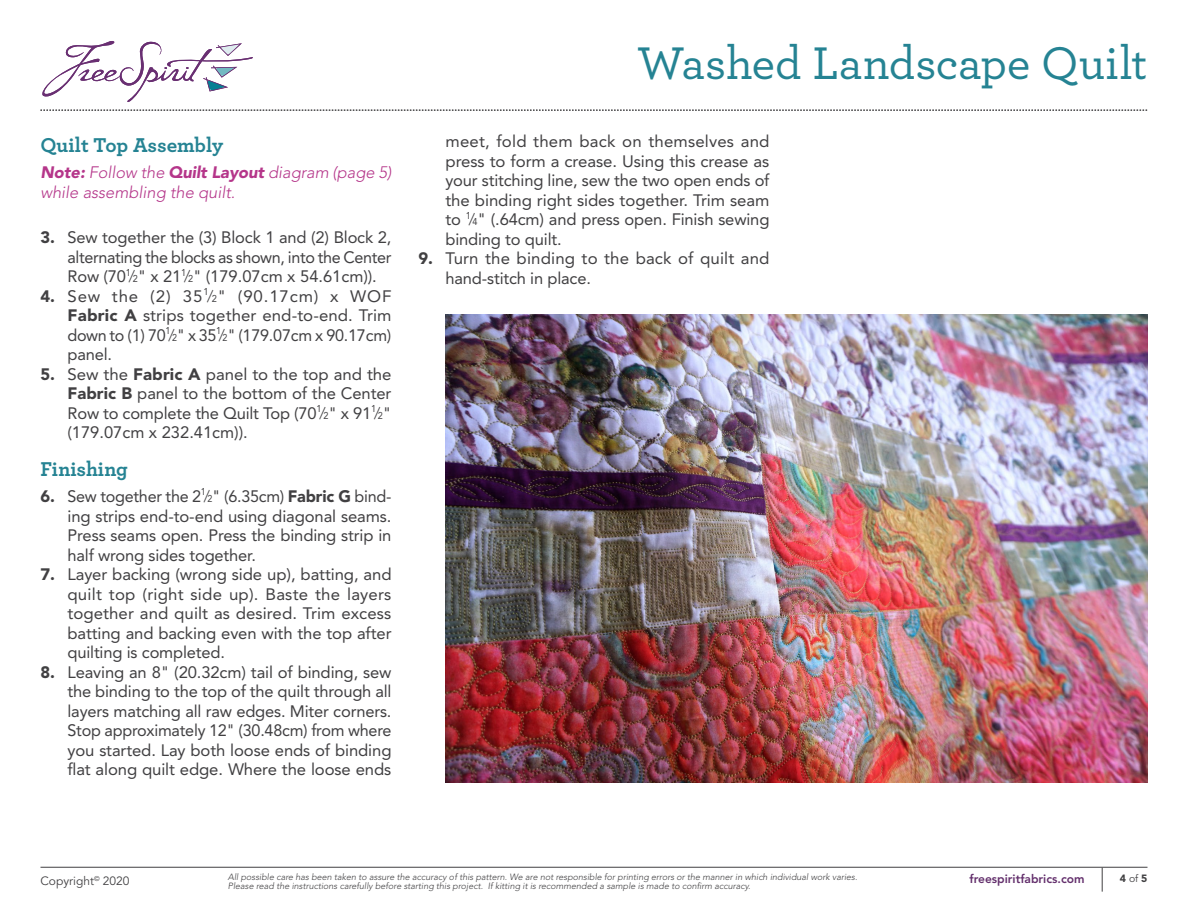
<style>
.page{position:relative;width:1188px;height:918px;background:#fff}
.page>*{position:absolute;margin:0;border:0;box-sizing:border-box;transform-origin:0 0}
.t1{font:500 48px "Archer";letter-spacing:-.005em;color:#258393}
.t2{font:700 21px "Archer";color:#258393}
.t3{font:16.5px/19.5px "Avenir LT Std";letter-spacing:-.01em;color:#414042;text-align:justify}
.t4{font:italic 300 16.5px/19.5px "Avenir LT Std";color:#b5368a}
.t5{font:16.5px/19.5px "Avenir LT Std";letter-spacing:.01em;color:#414042}
.t6{font:800 12px "Avenir LT Std";color:#632f6c}
.t7{font:12px "Avenir LT Std";color:#414042}
.t8{font:900 10.5px "Avenir LT Std";color:#414042}
.t9{font:italic 300 9px "Avenir LT Std";color:#414042}
.s1{font-weight:900}
.s2{font-size:9.9px}
.s3{font-weight:400}
</style>
<div class="page">
<svg style="left:1102px;top:868px;width:1px;height:24px"></svg>
<hr style="left:40px;top:867px;width:1108px;height:1px;background:#414042">
<svg style="left:42px;top:41px;width:211px;height:61px"></svg>
<svg style="left:40px;top:110px;width:1108px;height:1px"></svg>
<img style="left:446px;top:315px;width:702px;height:468px">
<p class="t2" style="left:40px;top:128px;width:184px">Quilt Top Assembly</p>
<p class="t4" style="left:40px;top:163px;width:352px"><span class="s1">Note:</span> Follow the <span class="s1">Quilt Layout</span> diagram (page 5) while assembling the quilt.</p>
<p class="t3" style="left:68px;top:228px;width:326px;text-indent:-27px"><span class="s1">3.</span> Sew together the (3) Block 1 and (2) Block 2, alternating the blocks as shown, into the Center Row (70<sup>1</sup>⁄<span class="s2">2</span>" x 21<sup>1</sup>⁄<span class="s2">2</span>" (179.07cm x 54.61cm)).</p>
<p class="t3" style="left:67px;top:286px;width:326px;text-indent:-27px"><span class="s1">4.</span> Sew the (2) 35<sup>1</sup>⁄<span class="s2">2</span>" (90.17cm) x WOF <span class="s1">Fabric A</span> strips together end-to-end. Trim down to (1) 70<sup>1</sup>⁄<span class="s2">2</span>" x 35<sup>1</sup>⁄<span class="s2">2</span>" (179.07cm x 90.17cm) panel.</p>
<p class="t3" style="left:68px;top:364px;width:326px;text-indent:-27px"><span class="s1">5.</span> Sew the <span class="s1">Fabric A</span> panel to the top and the <span class="s1">Fabric B</span> panel to the bottom of the Center Row to complete the Quilt Top (70<sup>1</sup>⁄<span class="s2">2</span>" x 91<sup>1</sup>⁄<span class="s2">2</span>" (179.07cm x 232.41cm)).</p>
<p class="t2" style="left:40px;top:452px;width:89px">Finishing</p>
<p class="t3" style="left:68px;top:487px;width:326px;text-indent:-27px"><span class="s1">6.</span> Sew together the 2<sup>1</sup>⁄<span class="s2">2</span>" (6.35cm) <span class="s1">Fabric G</span> bind&shy;ing strips end-to-end using diagonal seams.<br>Press seams open. Press the binding strip in half wrong sides together.</p>
<p class="t3" style="left:68px;top:565px;width:326px;text-indent:-27px"><span class="s1">7.</span> Layer backing (wrong side up), batting, and quilt top (right side up). Baste the layers together and quilt as desired. Trim excess batting and backing even with the top after quilting is completed.</p>
<p class="t3" style="left:68px;top:662px;width:326px;text-indent:-27px"><span class="s1">8.</span> Leaving an 8" (20.32cm) tail of binding, sew the binding to the top of the quilt through all layers matching all raw edges. Miter corners.<br>Stop approximately 12" (30.48cm) from where you started. Lay both loose ends of binding flat along quilt edge. Where the loose ends</p>
<h1 class="t1" style="left:637px;top:28px;width:512px">Washed Landscape Quilt</h1>
<p class="t3" style="left:446px;top:132px;width:326px">meet, fold them back on themselves and press to form a crease. Using this crease as your stitching line, sew the two open ends of the binding right sides together. Trim seam to <sup>1</sup>⁄<span class="s2">4</span>" (.64cm) and press open. Finish sewing binding to quilt.</p>
<p class="t5" style="left:446px;top:249px;width:326px;text-indent:-27px"><span class="s1">9.</span> Turn the binding to the back of quilt and hand-stitch in place.</p>
<p class="t7" style="left:40px;top:874px;width:91px">Copyright<sup>©</sup> 2020</p>
<p class="t9" style="left:228px;top:872px;width:631px">All possible care has been taken to assure the accuracy of this pattern. We are not responsible for printing errors or the manner in which individual work varies.</p>
<p class="t6" style="left:969px;top:872px;width:117px">freespiritfabrics.com</p>
<p class="t8" style="left:1120px;top:872px;width:29px">4 <span class="s3">of</span> 5</p>
<p class="t9" style="left:228px;top:881px;width:524px">Please read the instructions carefully before starting this project. If kitting it is recommended a sample is made to confirm accuracy.</p>
</div>
